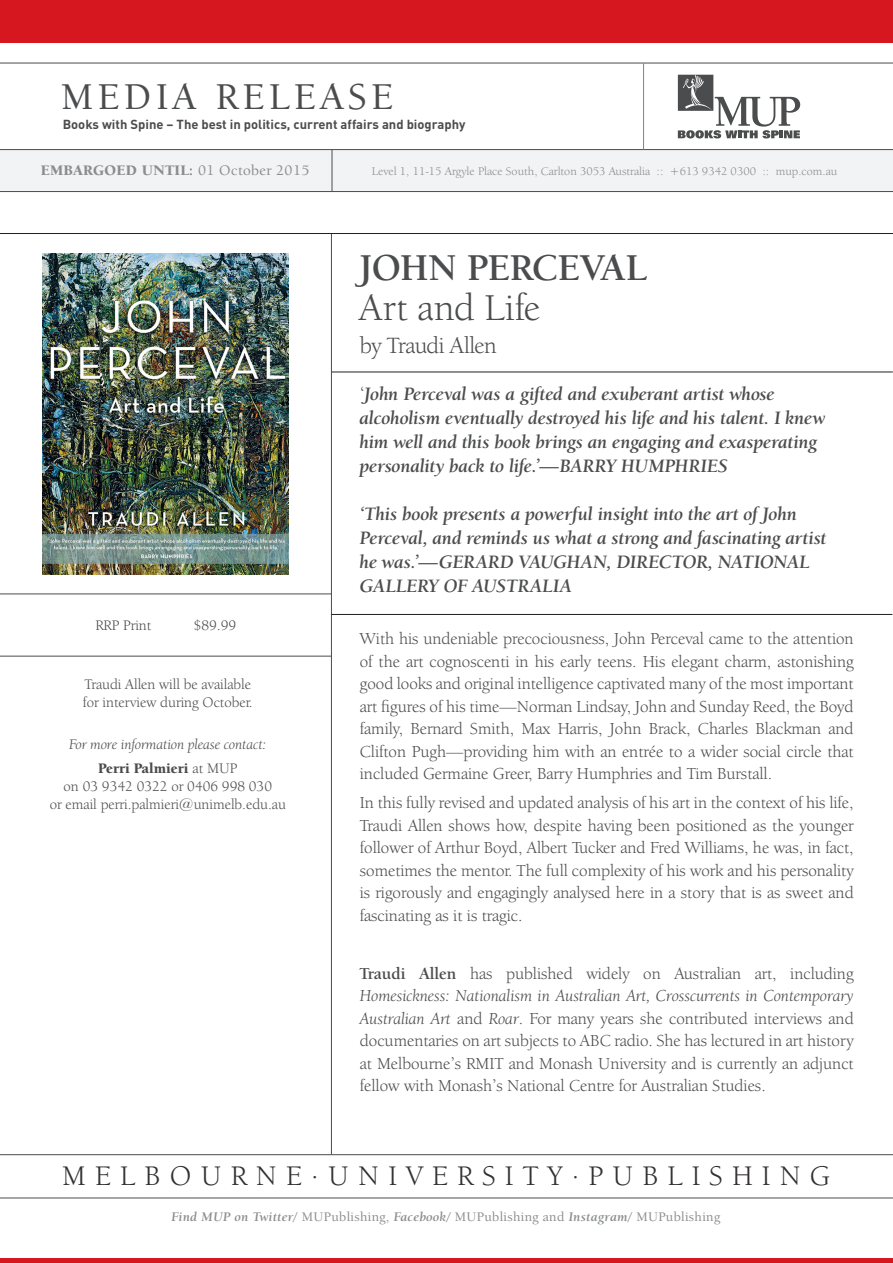
<style>
.page{position:relative;width:893px;height:1263px;background:#fff}
.page>*{position:absolute;margin:0;border:0;box-sizing:border-box;transform-origin:0 0}
._2_Sub-Title{font:700 39px "Berkeley Oldstyle IT Cby BT";letter-spacing:-.005em;color:#4b4c4d}
._1_Title{font:500 39px "Berkeley Oldstyle IT Cby BT";letter-spacing:.125em;color:#4b4c4d}
.t1{font:39px "Berkeley Oldstyle IT Cby BT";letter-spacing:.015em;color:#4b4c4d}
.t2{font:29.25px "Berkeley Oldstyle IT Cby BT";letter-spacing:.315em;color:#312f30}
._3_Author{font:24px "Berkeley Oldstyle IT Cby BT";letter-spacing:-.025em;color:#4b4c4d}
._3_Author-2{font:italic 700 19.5px/24px "Berkeley Oldstyle IT Cby BT";letter-spacing:-.005em;color:#4b4c4d}
._7_Body{font:17.25px/22.5px "Berkeley Oldstyle IT Cby BT";color:#4b4c4d;text-align:justify}
._8_Contact_Info{font:15px/18px "Berkeley Oldstyle IT Cby BT";color:#4b4c4d}
._8_Contact_Info-2{font:italic 15px "Berkeley Oldstyle IT Cby BT";color:#4b4c4d}
.t3{font:900 15px "Berkeley Oldstyle IT Cby BT";letter-spacing:.025em;color:#8a8c8f}
.t4{font:500 13.5px "Berkeley Oldstyle IT Cby BT";letter-spacing:.025em;color:#8a8c8f}
.t5{font:700 12.9px "DIN";color:#4b4c4d}
.t6{font:12px "Berkeley Oldstyle IT Cby BT";color:#8a8c8f}
.s1{font-weight:500}
.s2{font-weight:900}
.s3{font-weight:400;font-style:normal}
.s4{font-weight:700}
.s5{font-style:italic}
.s6{font-weight:700;font-style:italic}
</style>
<div class="page">
<div style="left:0;top:149px;width:893px;height:42px;background:#f2f3f4"></div>
<hr style="left:0;top:63px;width:893px;height:1px;background:#4b4c4d">
<hr style="left:0;top:149px;width:893px;height:1px;background:#4b4c4d">
<svg style="left:678px;top:75px;width:122px;height:63px"></svg>
<hr style="left:643px;top:63px;width:1px;height:86px;background:#808285">
<hr style="left:331px;top:234px;width:1px;height:920px;background:#4b4c4d">
<hr style="left:0;top:1154px;width:893px;height:1px;background:#4b4c4d">
<hr style="left:0;top:1198px;width:893px;height:1px;background:#4b4c4d">
<hr style="left:0;top:191px;width:893px;height:1px;background:#4b4c4d">
<hr style="left:332px;top:150px;width:1px;height:41px;background:#4b4c4d">
<hr style="left:332px;top:372px;width:561px;height:1px;background:#231f20">
<hr style="left:0;top:233px;width:893px;height:1px;background:#231f20">
<hr style="left:331px;top:614px;width:561px;height:1px;background:#231f20">
<hr style="left:0;top:656px;width:332px;height:1px;background:#4b4c4d">
<hr style="left:0;top:594px;width:331px;height:1px;background:#4b4c4d">
<div style="left:0;top:0;width:893px;height:43px;background:#d7171f"></div>
<hr style="left:0;top:1259px;width:893px;height:4px;background:#d7171f">
<img style="left:42px;top:253px;width:246px;height:321px">
<p class="_1_Title" style="left:61px;top:73px;width:333px">MEDIA RELEASE</p>
<p class="t5" style="left:63px;top:116px;width:404px">Books with Spine – The best in politics, current affairs and biography</p>
<p class="t3" style="left:41px;top:161px;width:270px">EMBARGOED UNTIL: <span class="s1">01 October 2015</span></p>
<p class="t6" style="left:372px;top:164px;width:467px">Level 1, 11-15 Argyle Place South, Carlton 3053 Australia :: +613 9342 0300 :: mup.com.au</p>
<p class="_8_Contact_Info" style="left:95px;top:616px;width:57px">RRP Print</p>
<p class="_8_Contact_Info" style="left:194px;top:616px;width:44px">$89.99</p>
<p class="_8_Contact_Info" style="left:83px;top:675px;width:171px">Traudi Allen will be available for interview during October.</p>
<p class="_8_Contact_Info-2" style="left:69px;top:735px;width:199px">For more information please contact:</p>
<p class="_8_Contact_Info" style="left:50px;top:759px;width:238px;text-align:center"><span class="s2">Perri Palmieri</span> at MUP<br>on 03 9342 0322 or 0406 998 030<br>or email perri.palmieri@unimelb.edu.au</p>
<p class="_2_Sub-Title" style="left:360px;top:244px;width:288px">JOHN PERCEVAL</p>
<p class="t1" style="left:359px;top:285px;width:183px">Art and Life</p>
<p class="_3_Author" style="left:360px;top:332px;width:138px">by Traudi Allen</p>
<p class="_3_Author-2" style="left:360px;top:381px;width:467px"><span class="s3">‘</span>John Perceval was a gifted and exuberant artist whose alcoholism eventually destroyed his life and his talent. I knew him well and this book brings an engaging and exasperating personality back to life.’—BARRY HUMPHRIES</p>
<p class="_3_Author-2" style="left:360px;top:501px;width:468px">‘This book presents a powerful insight into the art of John Perceval, and reminds us what a strong and fascinating artist he was.’—GERARD VAUGHAN, DIRECTOR, NATIONAL GALLERY OF AUSTRALIA</p>
<p class="_7_Body" style="left:360px;top:627px;width:495px">With his undeniable precociousness, John Perceval came to the attention of the art cognoscenti in his early teens. His elegant charm, astonishing good looks and original intelligence captivated many of the most important art figures of his time—Norman Lindsay, John and Sunday Reed, the Boyd family, Bernard Smith, Max Harris, John Brack, Charles Blackman and Clifton Pugh—providing him with an entrée to a wider social circle that included Germaine Greer, Barry Humphries and Tim Burstall.</p>
<p class="_7_Body" style="left:360px;top:791px;width:495px">In this fully revised and updated analysis of his art in the context of his life, Traudi Allen shows how, despite having been positioned as the younger follower of Arthur Boyd, Albert Tucker and Fred Williams, he was, in fact, sometimes the mentor. The full complexity of his work and his personality is rigorously and engagingly analysed here in a story that is as sweet and fascinating as it is tragic.</p>
<p class="_7_Body" style="left:360px;top:961px;width:495px"><span class="s4">Traudi Allen</span> has published widely on Australian art, including <span class="s5">Homesickness: Nationalism in Australian Art, Crosscurrents in Contemporary Australian Art</span> and <span class="s5">Roar</span>. For many years she contributed interviews and documentaries on art subjects to ABC radio. She has lectured in art history at Melbourne’s RMIT and Monash University and is currently an adjunct fellow with Monash’s National Centre for Australian Studies.</p>
<p class="t2" style="left:62px;top:1158px;width:769px">MELBOURNE.UNIVERSITY.PUBLISHING</p>
<p class="t4" style="left:172px;top:1209px;width:550px"><span class="s6">Find MUP on Twitter/</span> MUPublishing, <span class="s6">Facebook/</span> MUPublishing and <span class="s6">Instagram/</span> MUPublishing</p>
</div>
